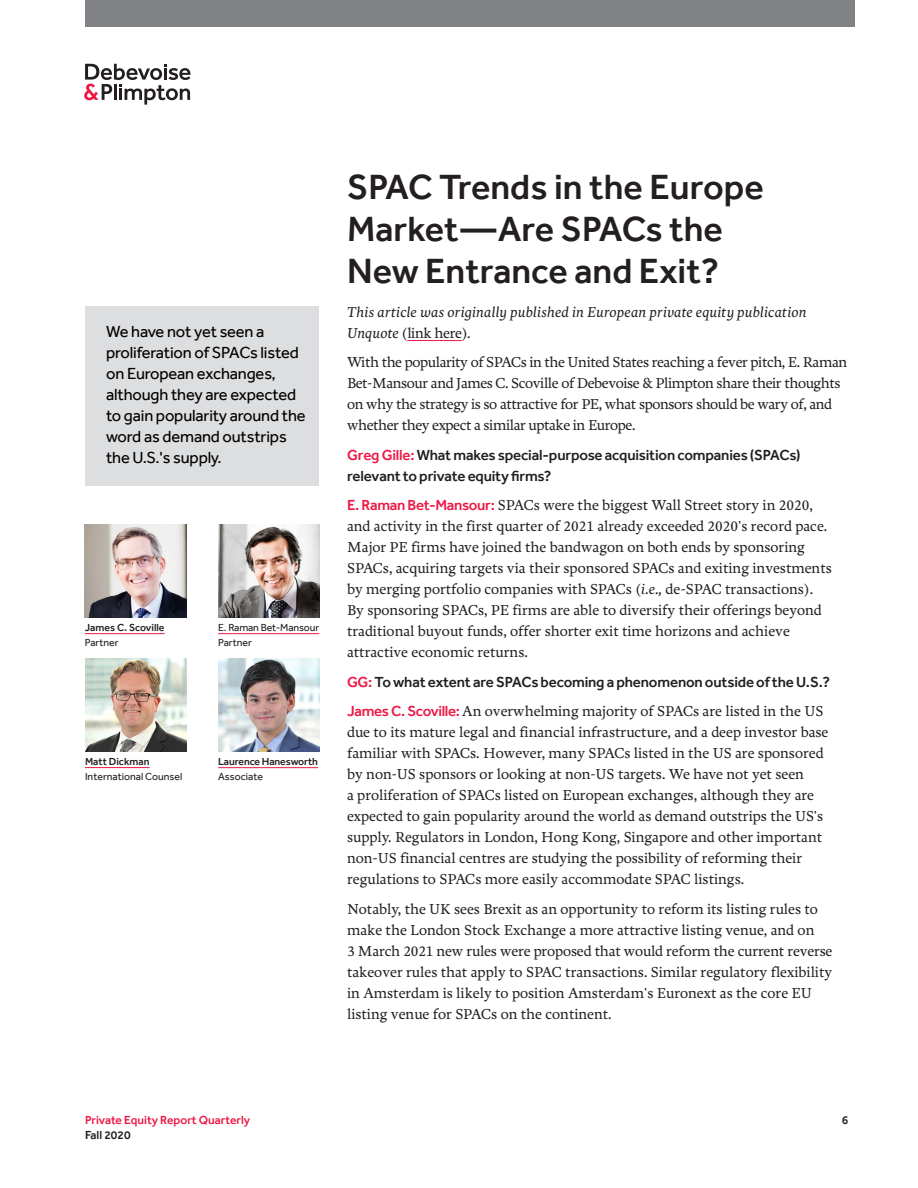
<style>
.page{position:relative;width:918px;height:1188px;background:#fff}
.page>*{position:absolute;margin:0;border:0;box-sizing:border-box;transform-origin:0 0}
._2021_Heads{font:500 36px/42px "Effra";color:#231f20}
._2020_Black_Quotes{font:16.5px/21px "Effra";letter-spacing:-.01em;color:#000}
._2021_Text_no_indent{font:15px/21px "Freya";color:#231f20}
._2021_Text_no_indent-2{font:15px/21px "Freya";letter-spacing:-.025em;color:#231f20}
.Interview_Question_w{font:500 15px/21px "Effra";letter-spacing:-.01em;color:#231f20}
._2021_Text_no_indent-3{font:italic 15px/21px "Freya";color:#231f20}
._2021_Text_no_indent-4{font:500 15px "Effra";letter-spacing:-.01em;color:#231f20}
.A_Header_Text_Yellow{font:500 12px "Effra";color:#ed1845}
.A_Header_Text_Yellow-2{font:500 12px "Effra";color:#231f20}
._2019_Byline_Title{font:10.5px "Effra";color:#231f20}
._2019_Byline_Name{font:500 10.5px "Effra";letter-spacing:-.01em;color:#231f20}
.s1{font-style:normal}
.s2{color:#ed1845}
.s3{font-family:"Effra";font-weight:500;color:#ed1845}
.s4{font-style:italic}
</style>
<div class="page">
<svg style="left:84px;top:64px;width:106px;height:41px"></svg>
<div style="left:85px;top:0;width:769px;height:27px;background:#808285"></div>
<hr style="left:407px;top:340px;width:55px;height:1px;background:#ed1845">
<div style="left:85px;top:306px;width:234px;height:180px;background:#dddee0"></div>
<hr style="left:85px;top:633px;width:80px;height:1px;background:#ed1845">
<hr style="left:85px;top:767px;width:65px;height:1px;background:#ed1845">
<hr style="left:218px;top:633px;width:101px;height:1px;background:#ed1845">
<hr style="left:218px;top:767px;width:100px;height:1px;background:#ed1845">
<img style="left:85px;top:524px;width:101px;height:93px">
<img style="left:85px;top:658px;width:101px;height:93px">
<img style="left:218px;top:524px;width:101px;height:93px">
<img style="left:218px;top:658px;width:101px;height:93px">
<p class="_2020_Black_Quotes" style="left:106px;top:321px;width:201px">We have not yet seen a proliferation of SPACs listed on European exchanges, although they are expected to gain popularity around the word as demand outstrips the U.S.'s supply.</p>
<p class="_2019_Byline_Name" style="left:85px;top:621px;width:81px">James C. Scoville</p>
<p class="_2019_Byline_Title" style="left:85px;top:637px;width:35px">Partner</p>
<p class="_2019_Byline_Title" style="left:218px;top:621px;width:103px">E. Raman Bet-Mansour</p>
<p class="_2019_Byline_Title" style="left:218px;top:637px;width:35px">Partner</p>
<p class="_2019_Byline_Name" style="left:85px;top:755px;width:66px">Matt Dickman</p>
<p class="_2019_Byline_Title" style="left:85px;top:771px;width:99px">International Counsel</p>
<p class="_2019_Byline_Name" style="left:218px;top:755px;width:101px">Laurence Hanesworth</p>
<p class="_2019_Byline_Title" style="left:218px;top:771px;width:47px">Associate</p>
<p class="_2021_Heads" style="left:347px;top:165px;width:418px">SPAC Trends in the Europe<br>Market—Are SPACs the<br>New Entrance and Exit?</p>
<p class="_2021_Text_no_indent-3" style="left:347px;top:302px;width:461px">This article was originally published in European private equity publication<br>Unquote <span class="s1">(link here).</span></p>
<p class="_2021_Text_no_indent-2" style="left:347px;top:352px;width:502px">With the popularity of SPACs in the United States reaching a fever pitch, E. Raman Bet-Mansour and James C. Scoville of Debevoise &amp; Plimpton share their thoughts on why the strategy is so attractive for PE, what sponsors should be wary of, and whether they expect a similar uptake in Europe.</p>
<p class="Interview_Question_w" style="left:347px;top:444px;width:455px"><span class="s2">Greg Gille:</span> What makes special-purpose acquisition companies (SPACs) relevant to private equity firms?</p>
<p class="_2021_Text_no_indent" style="left:347px;top:495px;width:486px"><span class="s3">E. Raman Bet-Mansour:</span> SPACs were the biggest Wall Street story in 2020, and activity in the first quarter of 2021 already exceeded 2020's record pace.<br>Major PE firms have joined the bandwagon on both ends by sponsoring SPACs, acquiring targets via their sponsored SPACs and exiting investments by merging portfolio companies with SPACs (<span class="s4">i.e.,</span> de-SPAC transactions).<br>By sponsoring SPACs, PE firms are able to diversify their offerings beyond traditional buyout funds, offer shorter exit time horizons and achieve attractive economic returns.</p>
<p class="_2021_Text_no_indent-4" style="left:347px;top:673px;width:485px"><span class="s2">GG:</span> To what extent are SPACs becoming a phenomenon outside of the U.S.?</p>
<p class="_2021_Text_no_indent" style="left:347px;top:701px;width:483px"><span class="s3">James C. Scoville:</span> An overwhelming majority of SPACs are listed in the US due to its mature legal and financial infrastructure, and a deep investor base familiar with SPACs. However, many SPACs listed in the US are sponsored by non-US sponsors or looking at non-US targets. We have not yet seen<br>a proliferation of SPACs listed on European exchanges, although they are expected to gain popularity around the world as demand outstrips the US's supply. Regulators in London, Hong Kong, Singapore and other important non-US financial centres are studying the possibility of reforming their regulations to SPACs more easily accommodate SPAC listings.</p>
<p class="_2021_Text_no_indent" style="left:347px;top:899px;width:487px">Notably, the UK sees Brexit as an opportunity to reform its listing rules to make the London Stock Exchange a more attractive listing venue, and on<br>3 March 2021 new rules were proposed that would reform the current reverse takeover rules that apply to SPAC transactions. Similar regulatory flexibility in Amsterdam is likely to position Amsterdam's Euronext as the core EU listing venue for SPACs on the continent.</p>
<p class="A_Header_Text_Yellow" style="left:85px;top:1112px;width:167px">Private Equity Report Quarterly</p>
<p class="A_Header_Text_Yellow-2" style="left:842px;top:1112px;width:8px">6</p>
<p class="A_Header_Text_Yellow-2" style="left:85px;top:1128px;width:47px">Fall 2020</p>
</div>
